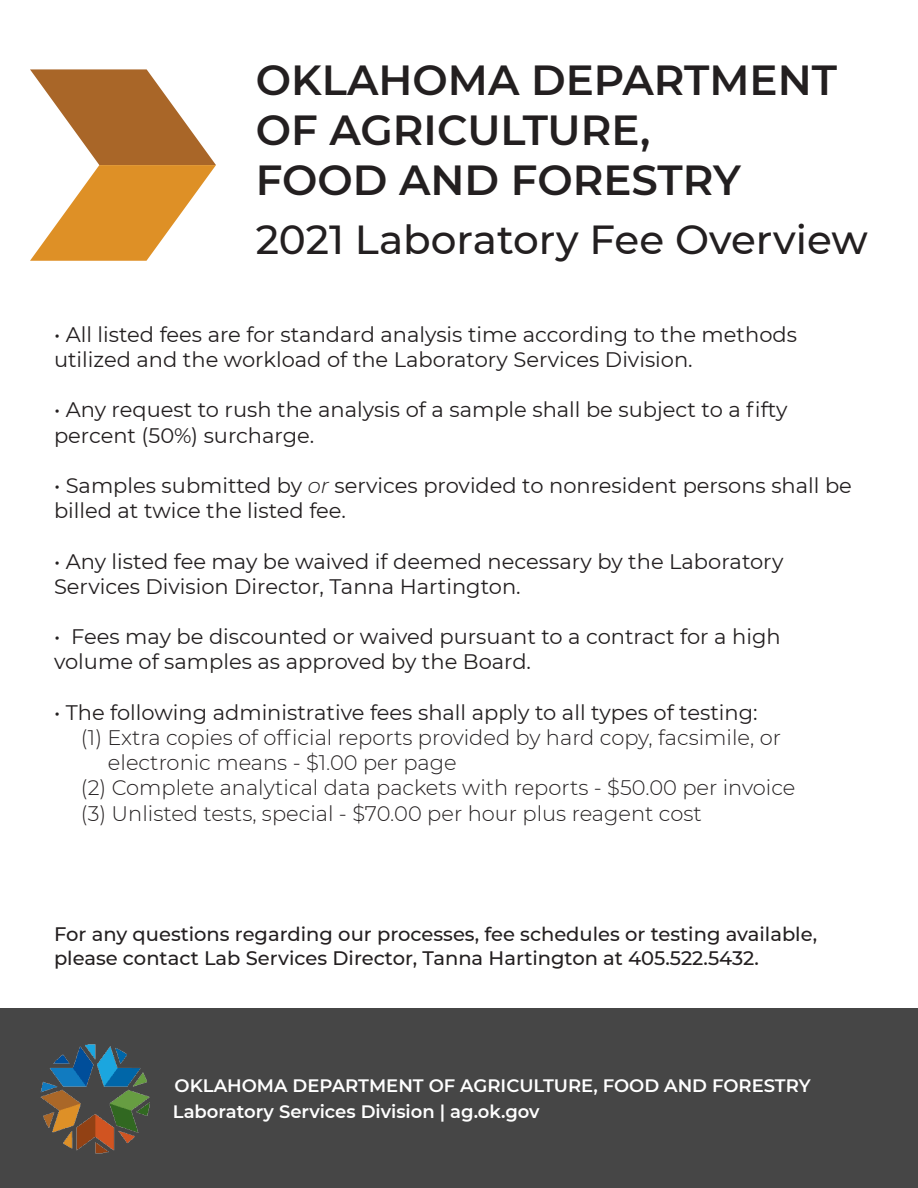
<style>
.page{position:relative;width:918px;height:1188px;background:#fff}
.page>*{position:absolute;margin:0;border:0;box-sizing:border-box;transform-origin:0 0}
.t1{font:600 42px/50.4px "Montserrat";color:#231f20}
.t2{font:500 40.5px "Montserrat";color:#231f20}
.t3{font:21px/25.2px "Montserrat";color:#231f20}
.t4{font:300 21px "Montserrat";color:#231f20}
.t5{font:500 19.5px/23.4px "Montserrat";color:#231f20}
.t6{font:600 18px "Montserrat";color:#fff}
.s1{font-weight:300;font-style:italic}
</style>
<div class="page">
<div style="left:0;top:1008px;width:918px;height:180px;background:#464646"></div>
<img style="left:40px;top:1044px;width:110px;height:110px">
<svg style="left:30px;top:69px;width:186px;height:192px"></svg>
<p class="t1" style="left:256px;top:53px;width:583px">OKLAHOMA DEPARTMENT<br>OF AGRICULTURE,<br>FOOD AND FORESTRY</p>
<p class="t2" style="left:256px;top:211px;width:614px">2021 Laboratory Fee Overview</p>
<p class="t3" style="left:54px;top:321px;width:745px">• All listed fees are for standard analysis time according to the methods utilized and the workload of the Laboratory Services Division.</p>
<p class="t3" style="left:54px;top:397px;width:735px">• Any request to rush the analysis of a sample shall be subject to a fifty percent (50%) surcharge.</p>
<p class="t3" style="left:54px;top:472px;width:799px">• Samples submitted by <span class="s1">or</span> services provided to nonresident persons shall be billed at twice the listed fee.</p>
<p class="t3" style="left:54px;top:548px;width:731px">• Any listed fee may be waived if deemed necessary by the Laboratory<br>Services Division Director, Tanna Hartington.</p>
<p class="t3" style="left:54px;top:623px;width:728px">• Fees may be discounted or waived pursuant to a contract for a high volume of samples as approved by the Board.</p>
<p class="t3" style="left:54px;top:699px;width:705px">• The following administrative fees shall apply to all types of testing:</p>
<p class="t4" style="left:81px;top:723px;width:702px">(1) Extra copies of official reports provided by hard copy, facsimile, or</p>
<p class="t4" style="left:108px;top:749px;width:350px">electronic means - $1.00 per page</p>
<p class="t4" style="left:81px;top:774px;width:716px">(2) Complete analytical data packets with reports - $50.00 per invoice</p>
<p class="t4" style="left:81px;top:799px;width:622px">(3) Unlisted tests, special - $70.00 per hour plus reagent cost</p>
<p class="t5" style="left:54px;top:922px;width:765px">For any questions regarding our processes, fee schedules or testing available, please contact Lab Services Director, Tanna Hartington at 405.522.5432.</p>
<p class="t6" style="left:175px;top:1073px;width:638px">OKLAHOMA DEPARTMENT OF AGRICULTURE, FOOD AND FORESTRY</p>
<p class="t6" style="left:173px;top:1099px;width:368px">Laboratory Services Division | ag.ok.gov</p>
</div>
